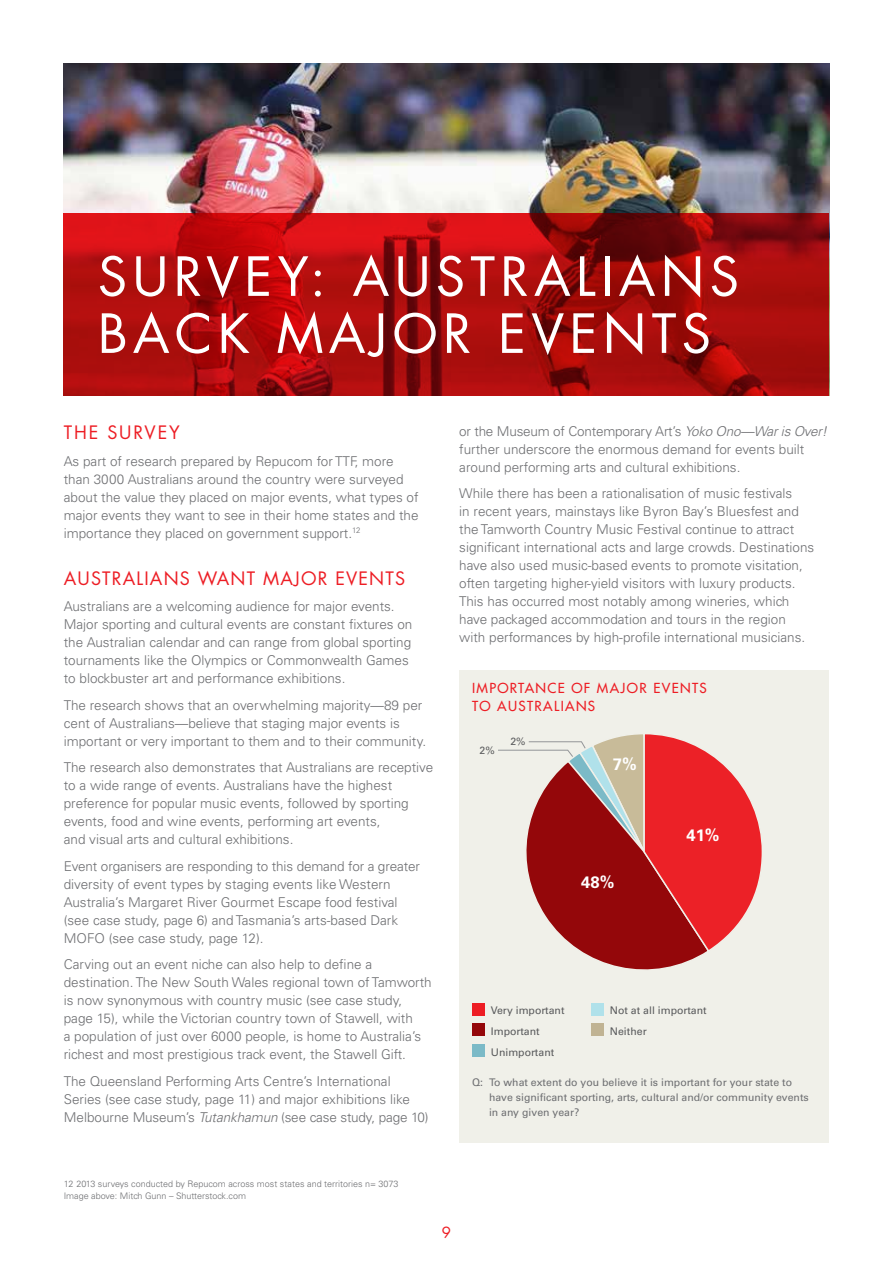
<style>
.page{position:relative;width:893px;height:1263px;background:#fff}
.page>*{position:absolute;margin:0;border:0;box-sizing:border-box;transform-origin:0 0}
.t1{font:52.5px "Futura CE";letter-spacing:.1em;color:#fff}
.t2{font:18px "Futura CE";letter-spacing:.065em;color:#ed1d24}
.t3{font:700 16.5px "Univers CE";color:#fff}
.t4{font:15px "Futura CE";color:#ed1d24}
.t5{font:300 13.5px/18px "Univers";color:#6d6e71}
.t6{font:500 13.5px "Futura CE";letter-spacing:.1em;color:#ed1d24}
.t7{font:10.5px/15px "Univers";color:#6d6e71}
.t8{font:10.5px/21px "Univers";color:#58595b}
.t9{font:300 9px/12px "Univers";color:#6d6e71}
.s1{font-style:italic}
</style>
<div class="page">
<img style="left:64px;top:64px;width:765px;height:149px">
<svg style="left:64px;top:213px;width:765px;height:182px;background:#a90c0c"></svg>
<div style="left:459px;top:670px;width:370px;height:472px;background:#f0f0e9"></div>
<div style="left:472px;top:1003px;width:12px;height:12px;background:#ed1d24"></div>
<div style="left:472px;top:1023px;width:12px;height:13px;background:#94070a"></div>
<div style="left:472px;top:1044px;width:12px;height:13px;background:#7bbac7"></div>
<div style="left:591px;top:1003px;width:13px;height:12px;background:#b0e1ea"></div>
<div style="left:591px;top:1023px;width:13px;height:13px;background:#c0b393"></div>
<svg style="left:498px;top:734px;width:264px;height:236px"></svg>
<h1 class="t1" style="left:98px;top:243px;width:108px">SURVE</h1>
<h1 class="t1" style="left:278px;top:243px;width:193px">Y: AUSTRA</h1>
<h1 class="t1" style="left:576px;top:243px;width:59px">LIANS</h1>
<h1 class="t1" style="left:98px;top:300px;width:38px">BACK</h1>
<h1 class="t1" style="left:276px;top:300px;width:40px">MAJOR</h1>
<h1 class="t1" style="left:498px;top:300px;width:36px">EVENTS</h1>
<h2 class="t2" style="left:64px;top:421px;width:82px">THE SURVE</h2>
<h2 class="t2" style="left:169px;top:421px;width:12px">Y</h2>
<p class="t5" style="left:64px;top:452px;width:356px">As part of research prepared by Repucom for TTF, more than 3000 Australians around the country were surveyed about the value they placed on major events, what types of major events they want to see in their home states and the importance they placed on government support.<sup>12</sup></p>
<h2 class="t2" style="left:64px;top:567px;width:40px">AUSTRA</h2>
<h2 class="t2" style="left:137px;top:567px;width:20px">LIANS</h2>
<h2 class="t2" style="left:198px;top:567px;width:33px">WANT</h2>
<h2 class="t2" style="left:263px;top:567px;width:14px">MAJOR</h2>
<h2 class="t2" style="left:335px;top:567px;width:13px">EVENTS</h2>
<p class="t5" style="left:64px;top:597px;width:350px">Australians are a welcoming audience for major events.<br>Major sporting and cultural events are constant fixtures on the Australian calendar and can range from global sporting tournaments like the Olympics or Commonwealth Games to blockbuster art and performance exhibitions.</p>
<p class="t5" style="left:64px;top:696px;width:364px">The research shows that an overwhelming majority—89 per cent of Australians—believe that staging major events is important or very important to them and to their community.</p>
<p class="t5" style="left:64px;top:758px;width:371px">The research also demonstrates that Australians are receptive to a wide range of events. Australians have the highest preference for popular music events, followed by sporting events, food and wine events, performing art events,<br>and visual arts and cultural exhibitions.</p>
<p class="t5" style="left:64px;top:857px;width:358px">Event organisers are responding to this demand for a greater diversity of event types by staging events like Western Australia’s Margaret River Gourmet Escape food festival (see case study, page 6) and Tasmania’s arts-based Dark MOFO (see case study, page 12).</p>
<p class="t5" style="left:64px;top:955px;width:369px">Carving out an event niche can also help to define a destination. The New South Wales regional town of Tamworth is now synonymous with country music (see case study, page 15), while the Victorian country town of Stawell, with<br>a population of just over 6000 people, is home to Australia’s richest and most prestigious track event, the Stawell Gift.</p>
<p class="t5" style="left:64px;top:1072px;width:366px">The Queensland Performing Arts Centre’s International<br>Series (see case study, page 11) and major exhibitions like<br>Melbourne Museum’s <span class="s1">Tutankhamun</span> (see case study, page 10)</p>
<p class="t5" style="left:459px;top:422px;width:369px">or the Museum of Contemporary Art’s <span class="s1">Yoko Ono—War is Over! </span>further underscore the enormous demand for events built around performing arts and cultural exhibitions.</p>
<p class="t5" style="left:459px;top:485px;width:357px">While there has been a rationalisation of music festivals<br>in recent years, mainstays like Byron Bay’s Bluesfest and the Tamworth Country Music Festival continue to attract significant international acts and large crowds. Destinations have also used music-based events to promote visitation, often targeting higher-yield visitors with luxury products.<br>This has occurred most notably among wineries, which have packaged accommodation and tours in the region with performances by high-profile international musicians.</p>
<p class="t6" style="left:472px;top:679px;width:10px">IMPOR</p>
<p class="t6" style="left:518px;top:679px;width:18px">TANCE</p>
<p class="t6" style="left:571px;top:679px;width:136px">OF MAJOR EVENTS</p>
<p class="t6" style="left:472px;top:697px;width:36px">TO AUS</p>
<p class="t6" style="left:527px;top:697px;width:43px">TRALIANS</p>
<p class="t8" style="left:480px;top:739px;width:17px">2%</p>
<p class="t8" style="left:510px;top:731px;width:17px">2%</p>
<p class="t3" style="left:613px;top:754px;width:25px">7%</p>
<p class="t3" style="left:581px;top:872px;width:35px">48%</p>
<p class="t3" style="left:686px;top:825px;width:35px">41%</p>
<p class="t8" style="left:491px;top:999px;width:75px">Very important<br>Important<br>Unimportant</p>
<p class="t8" style="left:610px;top:999px;width:98px">Not at all important<br>Neither</p>
<p class="t7" style="left:489px;top:1075px;width:321px;text-indent:-17px">Q: To what extent do you believe it is important for your state to have significant sporting, arts, cultural and/or community events in any given year?</p>
<p class="t9" style="left:64px;top:1178px;width:336px">12 2013 surveys conducted by Repucom across most states and territories n= 3073<br>Image above: Mitch Gunn – Shutterstock.com</p>
<p class="t4" style="left:442px;top:1223px;width:11px">9</p>
</div>
